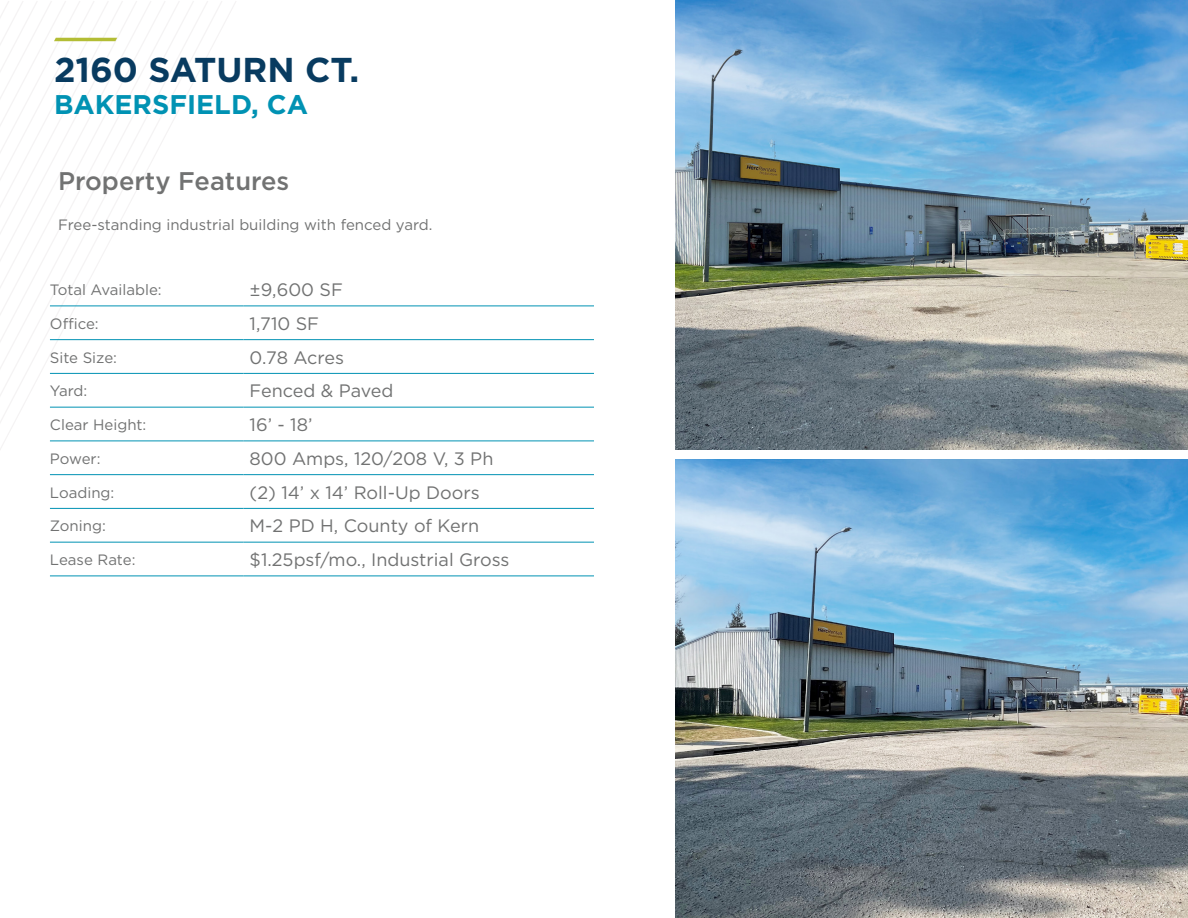
<style>
.page{position:relative;width:1188px;height:918px;background:#fff}
.page>*{position:absolute;margin:0;border:0;box-sizing:border-box;transform-origin:0 0}
.t1{font:700 34.5px "Gotham";color:#083b60}
.t2{font:700 27px "Gotham";color:#0092b3}
.t3{font:500 25.5px "Gotham";color:#717272}
.Spec_Value{font:18px "Gotham";color:#717272}
.Spec_Title{font:15px "Gotham";color:#717272}
</style>
<div class="page">
<svg style="left:0;top:1px;width:237px;height:575px"></svg>
<img style="left:675px;top:0;width:513px;height:449px">
<img style="left:675px;top:459px;width:513px;height:459px">
<hr style="left:50px;top:306px;width:194px;height:1px;background:#0092b3">
<hr style="left:244px;top:306px;width:350px;height:1px;background:#0092b3">
<hr style="left:50px;top:339px;width:194px;height:1px;background:#0092b3">
<hr style="left:244px;top:339px;width:350px;height:1px;background:#0092b3">
<hr style="left:50px;top:373px;width:194px;height:1px;background:#0092b3">
<hr style="left:244px;top:373px;width:350px;height:1px;background:#0092b3">
<hr style="left:50px;top:407px;width:194px;height:1px;background:#0092b3">
<hr style="left:244px;top:407px;width:350px;height:1px;background:#0092b3">
<hr style="left:50px;top:441px;width:194px;height:1px;background:#0092b3">
<hr style="left:244px;top:441px;width:350px;height:1px;background:#0092b3">
<hr style="left:50px;top:474px;width:194px;height:1px;background:#0092b3">
<hr style="left:244px;top:474px;width:350px;height:1px;background:#0092b3">
<hr style="left:50px;top:508px;width:194px;height:1px;background:#0092b3">
<hr style="left:244px;top:508px;width:350px;height:1px;background:#0092b3">
<hr style="left:50px;top:542px;width:194px;height:1px;background:#0092b3">
<hr style="left:244px;top:542px;width:350px;height:1px;background:#0092b3">
<hr style="left:50px;top:576px;width:194px;height:1px;background:#0092b3">
<hr style="left:244px;top:576px;width:350px;height:1px;background:#0092b3">
<svg style="left:54px;top:38px;width:63px;height:3px"></svg>
<p class="t1" style="left:54px;top:47px;width:307px">2160 SATURN CT.</p>
<p class="t2" style="left:54px;top:87px;width:256px">BAKERSFIELD, CA</p>
<p class="t3" style="left:58px;top:165px;width:233px">Property Features</p>
<p class="Spec_Title" style="left:58px;top:215px;width:376px">Free-standing industrial building with fenced yard.</p>
<p class="Spec_Title" style="left:50px;top:280px;width:113px">Total Available:</p>
<p class="Spec_Value" style="left:250px;top:278px;width:95px">±9,600 SF</p>
<p class="Spec_Title" style="left:50px;top:314px;width:50px">Office:</p>
<p class="Spec_Value" style="left:250px;top:312px;width:71px">1,710 SF</p>
<p class="Spec_Title" style="left:50px;top:348px;width:69px">Site Size:</p>
<p class="Spec_Value" style="left:250px;top:346px;width:96px">0.78 Acres</p>
<p class="Spec_Title" style="left:50px;top:381px;width:39px">Yard:</p>
<p class="Spec_Value" style="left:250px;top:380px;width:145px">Fenced &amp; Paved</p>
<p class="Spec_Title" style="left:50px;top:415px;width:98px">Clear Height:</p>
<p class="Spec_Value" style="left:250px;top:413px;width:64px">16’ - 18’</p>
<p class="Spec_Title" style="left:50px;top:449px;width:52px">Power:</p>
<p class="Spec_Value" style="left:250px;top:447px;width:245px">800 Amps, 120/208 V, 3 Ph</p>
<p class="Spec_Title" style="left:50px;top:483px;width:66px">Loading:</p>
<p class="Spec_Value" style="left:250px;top:481px;width:232px">(2) 14’ x 14’ Roll-Up Doors</p>
<p class="Spec_Title" style="left:50px;top:516px;width:57px">Zoning:</p>
<p class="Spec_Value" style="left:250px;top:515px;width:231px">M-2 PD H, County of Kern</p>
<p class="Spec_Title" style="left:50px;top:550px;width:87px">Lease Rate:</p>
<p class="Spec_Value" style="left:250px;top:548px;width:261px">$1.25psf/mo., Industrial Gross</p>
</div>
